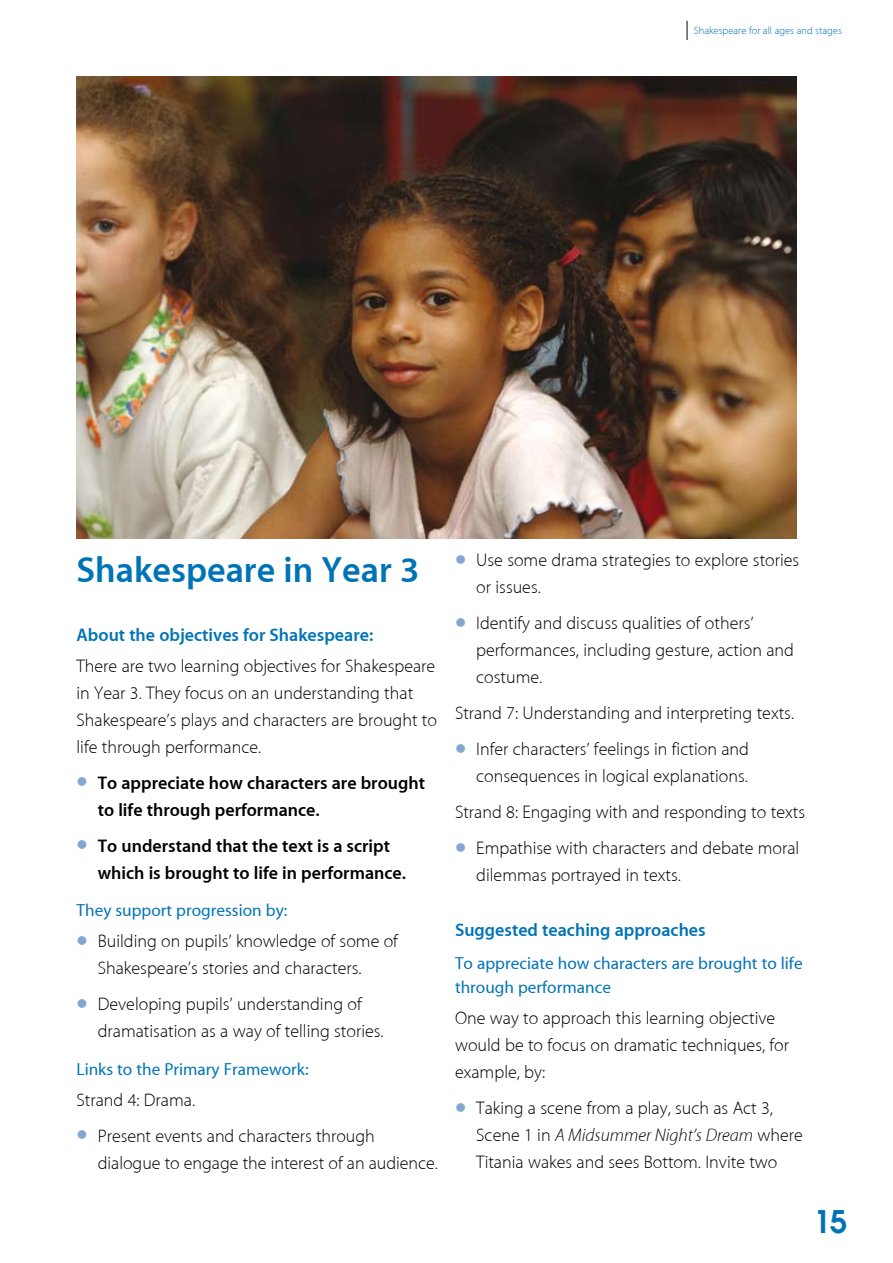
<style>
.page{position:relative;width:893px;height:1263px;background:#fff}
.page>*{position:absolute;margin:0;border:0;box-sizing:border-box;transform-origin:0 0}
.t1{font:700 36px "Myriad MM Semi";color:#0073b7}
.t2{font:600 31.05px "Avant Garde";color:#0073b7}
.t3{font:18px/27px "Myriad MM Light";color:#000}
.t4{font:700 18px/27px "Myriad MM Semi";color:#000}
.t5{font:700 18px "Myriad MM Semi";color:#0073b7}
.t6{font:17.25px/24px "Myriad MM";color:#0073b7}
.t7{font:10.5px "Myriad MM Light";color:#0073b7}
.s1{color:#83a6d3}
.s2{font-style:italic}
</style>
<div class="page">
<svg style="left:687px;top:21px;width:1px;height:19px"></svg>
<img style="left:77px;top:77px;width:720px;height:462px">
<p class="t7" style="left:694px;top:25px;width:150px">Shakespeare for all ages and stages</p>
<h1 class="t1" style="left:77px;top:551px;width:344px">Shakespeare in Year 3</h1>
<p class="t5" style="left:77px;top:625px;width:298px">About the objectives for Shakespeare:</p>
<p class="t3" style="left:77px;top:653px;width:362px">There are two learning objectives for Shakespeare in Year 3. They focus on an understanding that Shakespeare’s plays and characters are brought to life through performance.</p>
<p class="t4" style="left:98px;top:770px;width:329px;text-indent:-21px"><span class="s1">●</span> To appreciate how characters are brought to life through performance.</p>
<p class="t4" style="left:98px;top:833px;width:310px;text-indent:-21px"><span class="s1">●</span> To understand that the text is a script which is brought to life in performance.</p>
<p class="t6" style="left:77px;top:899px;width:212px">They support progression by:</p>
<p class="t3" style="left:98px;top:929px;width:302px;text-indent:-21px"><span class="s1">●</span> Building on pupils’ knowledge of some of<br>Shakespeare’s stories and characters.</p>
<p class="t3" style="left:98px;top:992px;width:287px;text-indent:-21px"><span class="s1">●</span> Developing pupils’ understanding of dramatisation as a way of telling stories.</p>
<p class="t6" style="left:77px;top:1058px;width:234px">Links to the Primary Framework:</p>
<p class="t3" style="left:77px;top:1087px;width:120px">Strand 4: Drama.</p>
<p class="t3" style="left:98px;top:1123px;width:342px;text-indent:-21px"><span class="s1">●</span> Present events and characters through dialogue to engage the interest of an audience.</p>
<p class="t3" style="left:476px;top:547px;width:325px;text-indent:-21px"><span class="s1">●</span> Use some drama strategies to explore stories or issues.</p>
<p class="t3" style="left:476px;top:610px;width:319px;text-indent:-21px"><span class="s1">●</span> Identify and discuss qualities of others’ performances, including gesture, action and costume.</p>
<p class="t3" style="left:455px;top:700px;width:341px">Strand 7: Understanding and interpreting texts.</p>
<p class="t3" style="left:455px;top:736px;width:295px;text-align:right"><span class="s1">●</span> Infer characters’ feelings in fiction and consequences in logical explanations.</p>
<p class="t3" style="left:455px;top:800px;width:352px">Strand 8: Engaging with and responding to texts</p>
<p class="t3" style="left:476px;top:836px;width:325px;text-indent:-21px"><span class="s1">●</span> Empathise with characters and debate moral dilemmas portrayed in texts.</p>
<p class="t5" style="left:455px;top:921px;width:252px">Suggested teaching approaches</p>
<p class="t6" style="left:455px;top:952px;width:349px">To appreciate how characters are brought to life through performance</p>
<p class="t3" style="left:455px;top:1005px;width:336px">One way to approach this learning objective would be to focus on dramatic techniques, for example, by:</p>
<p class="t3" style="left:476px;top:1095px;width:328px;text-indent:-21px"><span class="s1">●</span> Taking a scene from a play, such as Act 3,<br>Scene 1 in <span class="s2">A Midsummer Night’s Dream</span> where<br>Titania wakes and sees Bottom. Invite two</p>
<h2 class="t2" style="left:813px;top:1201px;width:36px">15</h2>
</div>
